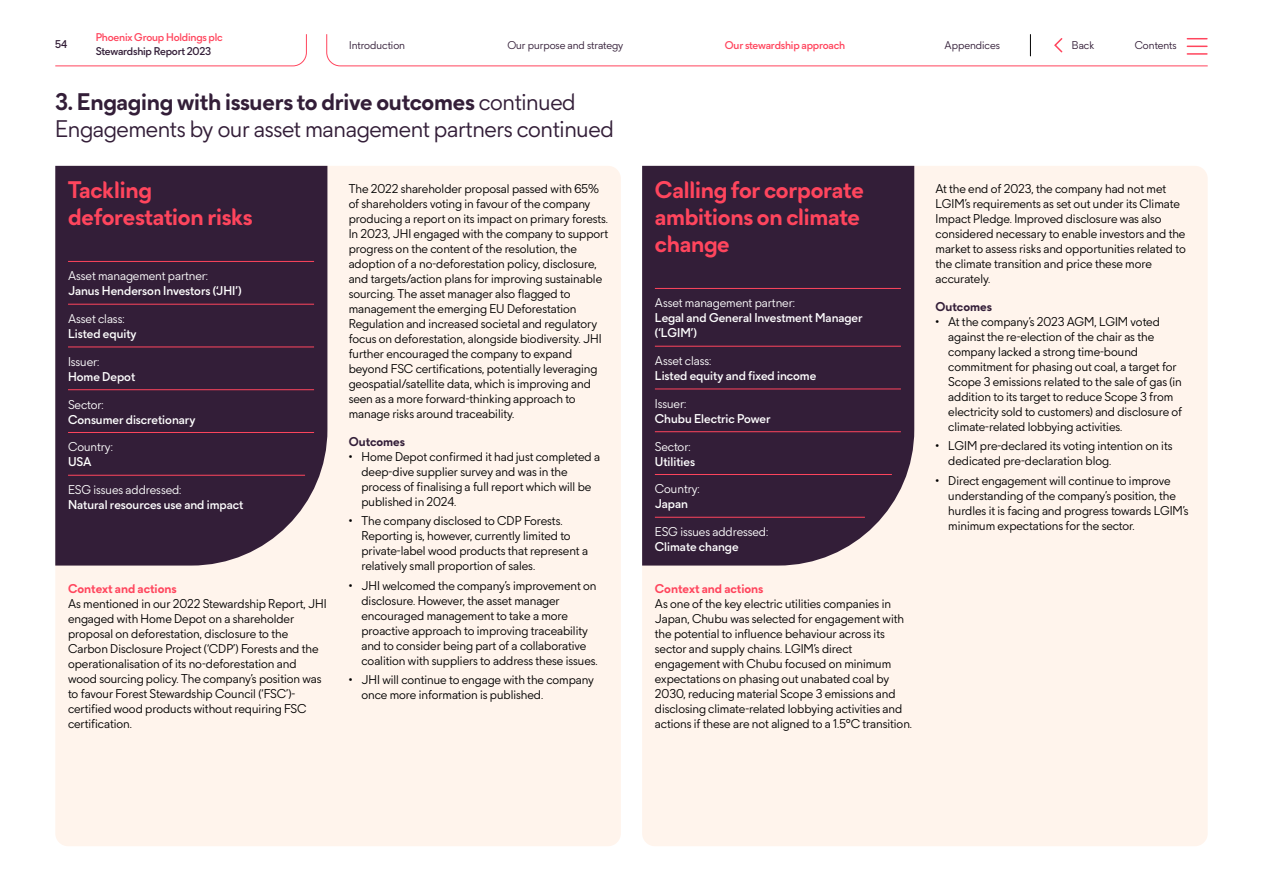
<style>
.page{position:relative;width:1263px;height:893px;background:#fff}
.page>*{position:absolute;margin:0;border:0;box-sizing:border-box;transform-origin:0 0}
.HighlightsHeading{font:700 24px/27px "Phoenix Sans";letter-spacing:-.01em;color:#ff455d}
.MainheadLevel2{font:24px "Phoenix Sans";letter-spacing:-.01em;color:#331e38}
.MainheadLevel1{font:700 24px "Phoenix Sans";letter-spacing:-.01em;color:#331e38}
.BodyText{font:12.75px/15px "Phoenix Sans";color:#000}
.BodyTextBulletL1{font:12.75px/15px "Phoenix Sans";color:#000}
.BodyTextEmberRule{font:500 12.75px/15px "Phoenix Sans";color:#fff}
.BodyText-2{font:500 12.75px/15px "Phoenix Sans";color:#fff}
.SubheadLevel1{font:700 12.75px "Phoenix Sans";color:#ff455d}
.BodyText-3{font:12.75px/15px "Phoenix Sans";color:#fff}
.BodyTextEmberRule-2{font:12.75px/15px "Phoenix Sans";color:#fff}
.SubheadLevel1-2{font:700 12.75px "Phoenix Sans";color:#331e38}
.t1{font:11.25px "Phoenix Sans";color:#331e38}
.t2{font:500 11.25px "Phoenix Sans";letter-spacing:-.015em;color:#ff455d}
.t3{font:500 11.25px "Phoenix Sans";letter-spacing:-.015em;color:#331e38}
.s1{font-weight:400}
.s2{font-weight:500}
</style>
<div class="page">
<div style="left:642px;top:166px;width:566px;height:680px;background:#fff4ec;border-radius:13px"></div>
<div style="left:55px;top:166px;width:566px;height:680px;background:#fff4ec;border-radius:13px"></div>
<div style="left:55px;top:166px;width:272px;height:400px;background:#331e38"></div>
<hr style="left:68px;top:261px;width:246px;height:1px;background:#ff455d">
<hr style="left:68px;top:304px;width:246px;height:1px;background:#ff455d">
<hr style="left:68px;top:347px;width:246px;height:1px;background:#ff455d">
<hr style="left:68px;top:389px;width:246px;height:1px;background:#ff455d">
<hr style="left:68px;top:432px;width:246px;height:1px;background:#ff455d">
<hr style="left:68px;top:475px;width:237px;height:1px;background:#ff455d">
<div style="left:642px;top:166px;width:272px;height:400px;background:#331e38"></div>
<hr style="left:655px;top:288px;width:246px;height:1px;background:#ff455d">
<hr style="left:655px;top:346px;width:246px;height:1px;background:#ff455d">
<hr style="left:655px;top:389px;width:246px;height:1px;background:#ff455d">
<hr style="left:655px;top:431px;width:246px;height:1px;background:#ff455d">
<hr style="left:655px;top:474px;width:237px;height:1px;background:#ff455d">
<hr style="left:655px;top:517px;width:210px;height:1px;background:#ff455d">
<svg style="left:55px;top:34px;width:252px;height:32px"></svg>
<svg style="left:326px;top:34px;width:882px;height:32px"></svg>
<p class="t3" style="left:55px;top:37px;width:14px">54</p>
<p class="t2" style="left:96px;top:30px;width:129px">Phoenix Group Holdings plc</p>
<p class="t3" style="left:96px;top:44px;width:117px">Stewardship Report 2023</p>
<p class="t1" style="left:349px;top:38px;width:57px">Introduction</p>
<p class="t1" style="left:507px;top:38px;width:117px">Our purpose and strategy</p>
<p class="t2" style="left:725px;top:38px;width:122px">Our stewardship approach</p>
<p class="t1" style="left:944px;top:38px;width:57px">Appendices</p>
<p class="t1" style="left:1072px;top:38px;width:24px">Back</p>
<p class="t1" style="left:1135px;top:38px;width:44px">Contents</p>
<h1 class="MainheadLevel1" style="left:55px;top:87px;width:522px">3. Engaging with issuers to drive outcomes <span class="s1">continued</span></h1>
<h2 class="MainheadLevel2" style="left:55px;top:114px;width:560px">Engagements by our asset management partners continued</h2>
<h2 class="HighlightsHeading" style="left:68px;top:176px;width:186px">Tackling deforestation risks</h2>
<p class="BodyTextEmberRule" style="left:68px;top:268px;width:175px"><span class="s1">Asset management partner:<br></span>Janus Henderson Investors (‘JHI’)</p>
<p class="BodyTextEmberRule" style="left:68px;top:311px;width:70px"><span class="s1">Asset class:<br></span>Listed equity</p>
<p class="BodyTextEmberRule" style="left:68px;top:354px;width:69px"><span class="s1">Issuer:<br></span>Home Depot</p>
<p class="BodyTextEmberRule" style="left:68px;top:396px;width:129px"><span class="s1">Sector:<br></span>Consumer discretionary</p>
<p class="BodyTextEmberRule-2" style="left:68px;top:439px;width:46px">Country:<br><span class="s2">USA</span></p>
<p class="BodyText-2" style="left:68px;top:482px;width:177px"><span class="s1">ESG issues addressed:<br></span>Natural resources use and impact</p>
<h3 class="SubheadLevel1" style="left:68px;top:580px;width:110px">Context and actions</h3>
<p class="BodyText" style="left:68px;top:595px;width:260px">As mentioned in our 2022 Stewardship Report, JHI engaged with Home Depot on a shareholder proposal on deforestation, disclosure to the Carbon Disclosure Project (‘CDP’) Forests and the operationalisation of its no-deforestation and wood sourcing policy. The company’s position was to favour Forest Stewardship Council (‘FSC’)- certified wood products without requiring FSC certification.</p>
<p class="BodyText" style="left:349px;top:181px;width:261px">The 2022 shareholder proposal passed with 65% of shareholders voting in favour of the company producing a report on its impact on primary forests.<br>In 2023, JHI engaged with the company to support progress on the content of the resolution, the adoption of a no-deforestation policy, disclosure, and targets/action plans for improving sustainable sourcing. The asset manager also flagged to management the emerging EU Deforestation Regulation and increased societal and regulatory focus on deforestation, alongside biodiversity. JHI further encouraged the company to expand beyond FSC certifications, potentially leveraging geospatial/satellite data, which is improving and seen as a more forward-thinking approach to manage risks around traceability.</p>
<h3 class="SubheadLevel1-2" style="left:349px;top:433px;width:58px">Outcomes</h3>
<p class="BodyTextBulletL1" style="left:361px;top:449px;width:240px;text-indent:-13px">• Home Depot confirmed it had just completed a deep-dive supplier survey and was in the process of finalising a full report which will be published in 2024.</p>
<p class="BodyTextBulletL1" style="left:361px;top:513px;width:228px;text-indent:-13px">• The company disclosed to CDP Forests.<br>Reporting is, however, currently limited to private-label wood products that represent a relatively small proportion of sales.</p>
<p class="BodyTextBulletL1" style="left:361px;top:578px;width:238px;text-indent:-13px">• JHI welcomed the company’s improvement on disclosure. However, the asset manager encouraged management to take a more proactive approach to improving traceability and to consider being part of a collaborative coalition with suppliers to address these issues.</p>
<p class="BodyTextBulletL1" style="left:361px;top:672px;width:234px;text-indent:-13px">• JHI will continue to engage with the company once more information is published.</p>
<h2 class="HighlightsHeading" style="left:655px;top:176px;width:210px">Calling for corporate ambitions on climate change</h2>
<p class="BodyTextEmberRule" style="left:655px;top:295px;width:209px"><span class="s1">Asset management partner:<br></span>Legal and General Investment Manager (‘LGIM’)</p>
<p class="BodyTextEmberRule" style="left:655px;top:353px;width:163px"><span class="s1">Asset class:<br></span>Listed equity and fixed income</p>
<p class="BodyTextEmberRule" style="left:655px;top:396px;width:117px"><span class="s1">Issuer:<br></span>Chubu Electric Power</p>
<p class="BodyTextEmberRule" style="left:655px;top:438px;width:42px"><span class="s1">Sector:<br></span>Utilities</p>
<p class="BodyTextEmberRule-2" style="left:655px;top:481px;width:46px">Country:<br><span class="s2">Japan</span></p>
<p class="BodyText-3" style="left:655px;top:524px;width:115px">ESG issues addressed:<br><span class="s2">Climate change</span></p>
<h3 class="SubheadLevel1" style="left:655px;top:580px;width:110px">Context and actions</h3>
<p class="BodyText" style="left:655px;top:595px;width:259px">As one of the key electric utilities companies in Japan, Chubu was selected for engagement with the potential to influence behaviour across its sector and supply chains. LGIM’s direct engagement with Chubu focused on minimum expectations on phasing out unabated coal by 2030, reducing material Scope 3 emissions and disclosing climate-related lobbying activities and actions if these are not aligned to a 1.5°C transition.</p>
<p class="BodyText" style="left:935px;top:181px;width:252px">At the end of 2023, the company had not met LGIM’s requirements as set out under its Climate Impact Pledge. Improved disclosure was also considered necessary to enable investors and the market to assess risks and opportunities related to the climate transition and price these more accurately.</p>
<h3 class="SubheadLevel1-2" style="left:935px;top:298px;width:58px">Outcomes</h3>
<p class="BodyTextBulletL1" style="left:948px;top:314px;width:235px;text-indent:-13px">• At the company’s 2023 AGM, LGIM voted against the re-election of the chair as the company lacked a strong time-bound commitment for phasing out coal, a target for Scope 3 emissions related to the sale of gas (in addition to its target to reduce Scope 3 from electricity sold to customers) and disclosure of climate-related lobbying activities.</p>
<p class="BodyTextBulletL1" style="left:948px;top:438px;width:226px;text-indent:-13px">• LGIM pre-declared its voting intention on its dedicated pre-declaration blog.</p>
<p class="BodyTextBulletL1" style="left:948px;top:473px;width:242px;text-indent:-13px">• Direct engagement will continue to improve understanding of the company’s position, the hurdles it is facing and progress towards LGIM’s minimum expectations for the sector.</p>
</div>
